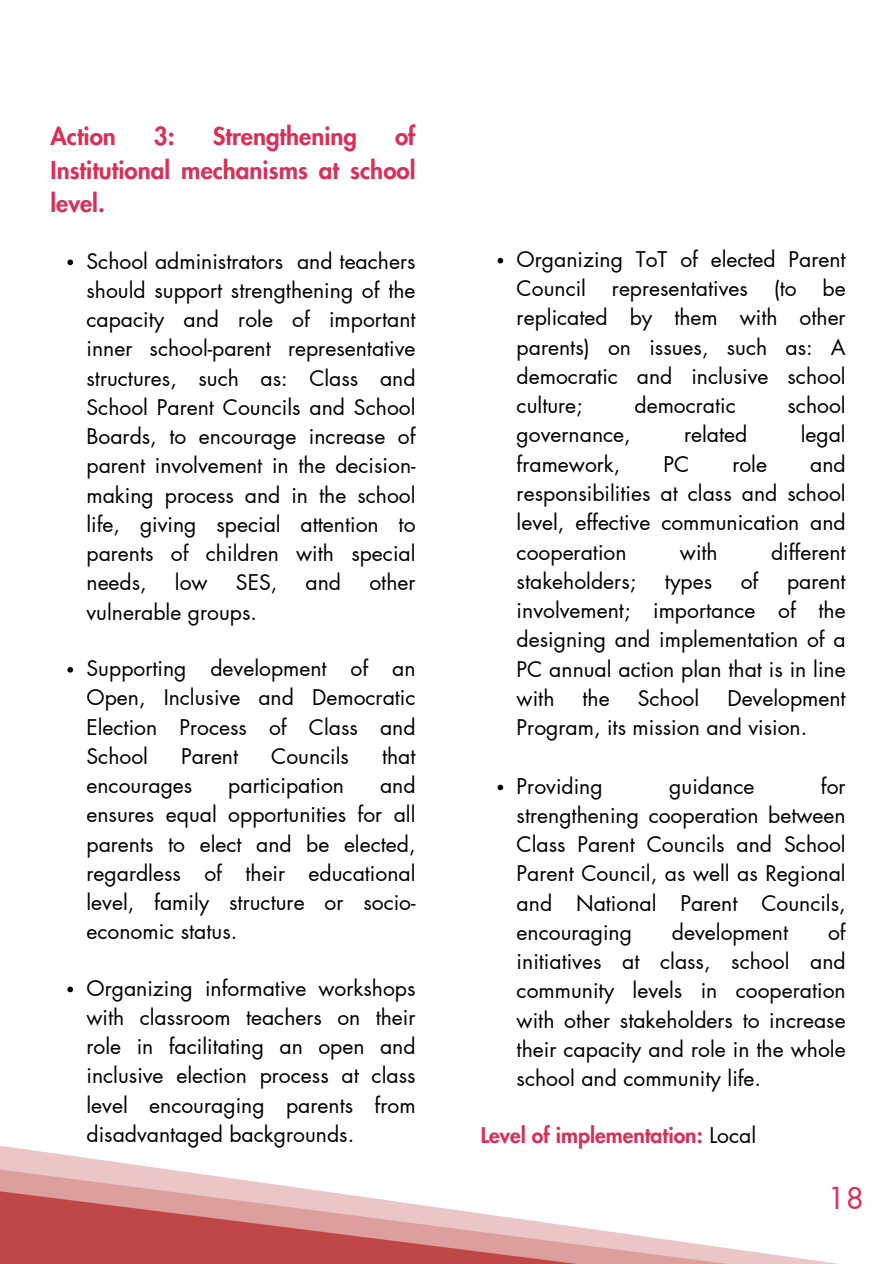
<style>
.page{position:relative;width:893px;height:1264px;background:#fff}
.page>*{position:absolute;margin:0;border:0;box-sizing:border-box;transform-origin:0 0}
.t1{font:29.55px "Futura LT Pro";color:#d83159}
.t2{font:800 24.15px/33.8px "Futura LT Pro";color:#d83159;text-align:justify}
.t3{font:21.15px/29.2px "Futura LT Pro";color:#000;text-align:justify}
.t4{font:800 21.15px "Futura LT Pro";color:#d83159}
.s1{font-weight:400;color:#000}
</style>
<div class="page">
<svg style="left:0;top:1145px;width:832px;height:118px"></svg>
<svg style="left:67px;top:259px;width:6px;height:6px"></svg>
<svg style="left:67px;top:667px;width:6px;height:5px"></svg>
<svg style="left:67px;top:986px;width:6px;height:6px"></svg>
<svg style="left:497px;top:258px;width:6px;height:5px"></svg>
<svg style="left:497px;top:784px;width:6px;height:6px"></svg>
<p class="t2" style="left:51px;top:120px;width:366px;text-indent:344px">of Institutional mechanisms at school level.</p>
<p class="t3" style="left:86px;top:247px;width:330px">School administrators and teachers should support strengthening of the capacity and role of important inner school-parent representative structures, such as: Class and School Parent Councils and School Boards, to encourage increase of parent involvement in the decision&shy;making process and in the school life, giving special attention to parents of children with special needs,</p>
<p class="t2" style="left:51px;top:120px;width:67px">Action</p>
<p class="t2" style="left:154px;top:120px;width:22px">3:</p>
<p class="t2" style="left:213px;top:120px;width:146px">Strengthening</p>
<p class="t3" style="left:175px;top:569px;width:34px">low</p>
<p class="t3" style="left:236px;top:569px;width:43px">SES,</p>
<p class="t3" style="left:305px;top:569px;width:37px">and</p>
<p class="t3" style="left:369px;top:569px;width:48px">other</p>
<p class="t3" style="left:86px;top:598px;width:172px">vulnerable groups.</p>
<p class="t3" style="left:86px;top:654px;width:330px">Supporting development of an Open, Inclusive and Democratic Election Process of Class and School</p>
<p class="t3" style="left:181px;top:742px;width:59px">Parent</p>
<p class="t3" style="left:271px;top:742px;width:79px">Councils</p>
<p class="t3" style="left:382px;top:742px;width:35px">that</p>
<p class="t3" style="left:86px;top:771px;width:107px">encourages</p>
<p class="t3" style="left:228px;top:771px;width:117px">participation</p>
<p class="t3" style="left:86px;top:771px;width:330px;text-indent:293px">and ensures equal opportunities for all parents to elect and be elected, regardless of their educational level, family structure or socio&shy;economic status.</p>
<p class="t3" style="left:86px;top:974px;width:330px">Organizing informative workshops with classroom teachers on their role in facilitating an open and inclusive election process at class level encouraging parents from disadvantaged backgrounds.</p>
<p class="t3" style="left:516px;top:245px;width:330px">Organizing ToT of elected Parent Council representatives (to be replicated by them with other parents) on issues, such as: A democratic and inclusive school culture;</p>
<p class="t3" style="left:634px;top:391px;width:103px">democratic</p>
<p class="t3" style="left:787px;top:391px;width:60px">school</p>
<p class="t3" style="left:516px;top:421px;width:115px">governance,</p>
<p class="t3" style="left:684px;top:421px;width:65px">related</p>
<p class="t3" style="left:800px;top:421px;width:47px">legal</p>
<p class="t3" style="left:516px;top:450px;width:105px">framework,</p>
<p class="t3" style="left:663px;top:450px;width:27px">PC</p>
<p class="t3" style="left:732px;top:450px;width:36px">role</p>
<p class="t3" style="left:516px;top:450px;width:330px;text-indent:293px">and responsibilities at class and school level, effective communication and cooperation</p>
<p class="t3" style="left:680px;top:538px;width:39px">with</p>
<p class="t3" style="left:771px;top:538px;width:76px">different</p>
<p class="t3" style="left:516px;top:567px;width:121px">stakeholders;</p>
<p class="t3" style="left:665px;top:567px;width:49px">types</p>
<p class="t3" style="left:740px;top:567px;width:19px">of</p>
<p class="t3" style="left:516px;top:567px;width:330px;text-indent:270px">parent involvement; importance of the designing and implementation of a PC annual action plan that is in line with</p>
<p class="t3" style="left:516px;top:684px;width:330px;text-indent:211px">Development<br>Program, its mission and vision.</p>
<p class="t3" style="left:516px;top:772px;width:88px">Providing</p>
<p class="t3" style="left:669px;top:772px;width:87px">guidance</p>
<p class="t3" style="left:582px;top:684px;width:29px">the</p>
<p class="t3" style="left:637px;top:684px;width:63px">School</p>
<p class="t3" style="left:516px;top:772px;width:330px;text-indent:304px">for strengthening cooperation between Class Parent Councils and School Parent Council, as well as Regional and National Parent Councils, encouraging</p>
<p class="t3" style="left:516px;top:918px;width:330px;text-indent:311px">of initiatives at class, school and community levels in cooperation with other stakeholders to increase their capacity and role in the whole school and community life.</p>
<p class="t4" style="left:480px;top:1125px;width:277px">Level of implementation: <span class="s1">Local</span></p>
<p class="t3" style="left:672px;top:918px;width:118px">development</p>
<h1 class="t1" style="left:827px;top:1184px;width:38px">18</h1>
</div>
